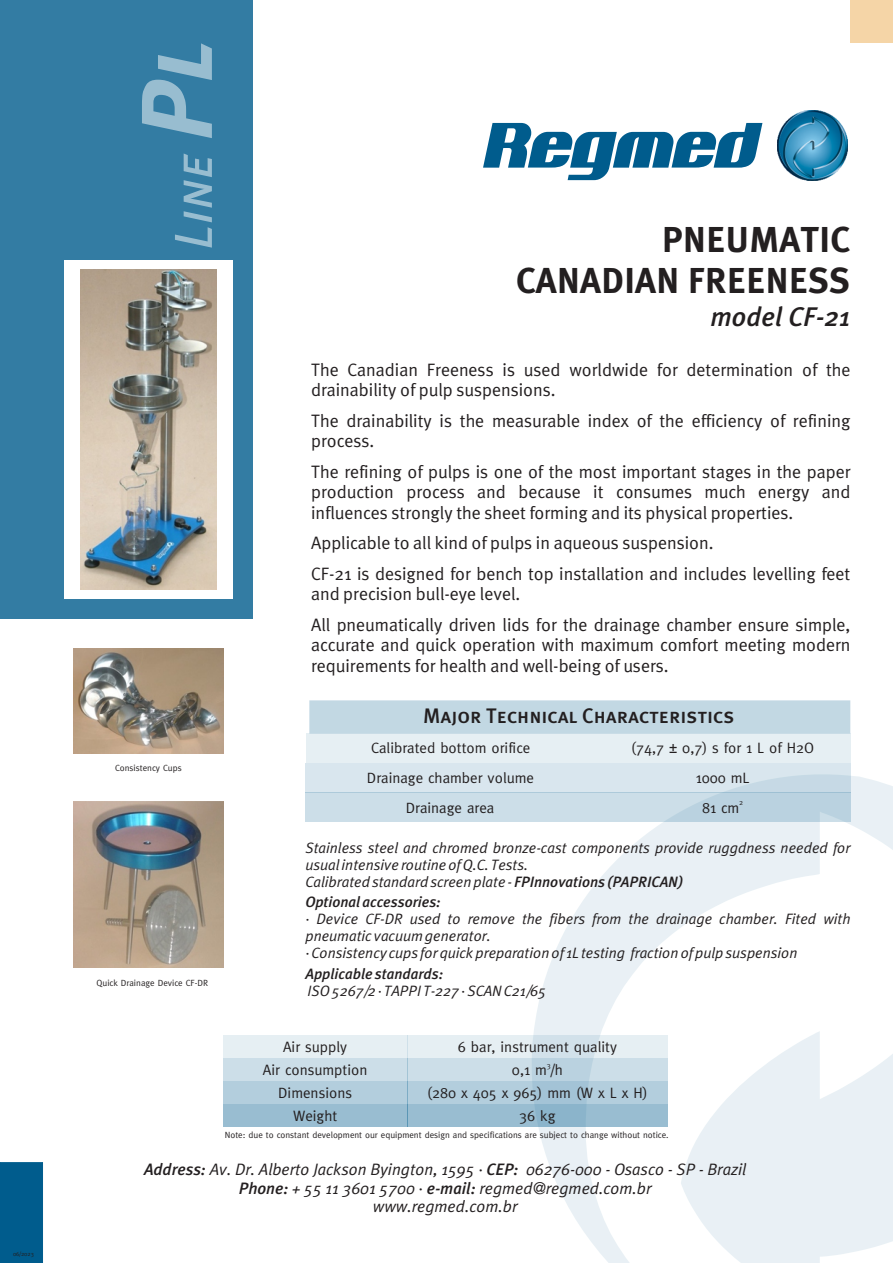
<style>
.page{position:relative;width:893px;height:1263px;background:#fff}
.page>*{position:absolute;margin:0;border:0;box-sizing:border-box;transform-origin:0 0}
.t1{font:italic 53.7px "Meta Plus Book Caps";color:rgb(255 255 255/.5)}
.t2{font:36px/41.2px "Meta Plus Bold Caps";color:#231f20;text-align:right}
.t3{font:italic 500 27px "Meta Plus";color:#231f20}
.t4{font:21px "Meta Plus Medium Caps";color:#231f20}
.t5{font:18px/20.4px "Meta";color:#231f20}
.t6{font:italic 16.5px/18.9px "Meta Plus Normal";color:#231f20;text-align:center}
.t7{font:italic 15px/17px "Meta Plus Normal";color:#231f20}
.t8{font:15px/29.7px "Meta";color:#231f20;text-align:center}
.t9{font:italic 500 15px "Meta Plus";color:#231f20}
.t10{font:9px "Meta";color:#231f20}
.t11{font:7.5px "Meta";color:#231f20}
.t12{font:6px "Meta";color:#231f20}
.s1{font-family:"Meta Plus Bold Caps";font-size:100.65px}
.s2{font-family:"Arial Narrow"}
.s3{font-family:"Meta Plus";font-weight:500}
</style>
<div class="page">
<div style="left:0;top:0;width:253px;height:619px;background:#337ca3"></div>
<div style="left:64px;top:260px;width:169px;height:339px;background:#fff"></div>
<svg style="left:533px;top:773px;width:360px;height:490px"></svg>
<svg style="left:483px;top:123px;width:279px;height:57px"></svg>
<img style="left:778px;top:110px;width:70px;height:70px">
<div style="left:306px;top:733px;width:273px;height:30px;background:#e6eff3"></div>
<div style="left:305px;top:763px;width:274px;height:29px;background:#d9e6ee"></div>
<div style="left:579px;top:763px;width:271px;height:29px;background:#005c8d;opacity:.15"></div>
<div style="left:305px;top:792px;width:274px;height:30px;background:#ccdee8"></div>
<div style="left:309px;top:700px;width:541px;height:33px;background:#c2d8e3"></div>
<div style="left:579px;top:733px;width:271px;height:30px;background:#e6eff3"></div>
<div style="left:579px;top:792px;width:271px;height:30px;background:#005c8d;opacity:.2"></div>
<div style="left:0;top:1162px;width:43px;height:101px;background:#005c8d"></div>
<div style="left:850px;top:0;width:43px;height:43px;background:#f5d5a7"></div>
<div style="left:223px;top:1058px;width:184px;height:23px;background:#ccdee8"></div>
<div style="left:223px;top:1081px;width:184px;height:23px;background:#b3cedd"></div>
<div style="left:407px;top:1058px;width:260px;height:23px;background:#005c8d;opacity:.2"></div>
<div style="left:407px;top:1081px;width:260px;height:23px;background:#005c8d;opacity:.3"></div>
<div style="left:223px;top:1035px;width:184px;height:23px;background:#e6eff3"></div>
<div style="left:407px;top:1035px;width:260px;height:23px;background:#005c8d;opacity:.1"></div>
<div style="left:223px;top:1104px;width:184px;height:23px;background:#99bdd1"></div>
<div style="left:407px;top:1104px;width:260px;height:23px;background:#005c8d;opacity:.4"></div>
<img style="left:80px;top:270px;width:136px;height:320px">
<img style="left:73px;top:648px;width:150px;height:105px">
<img style="left:73px;top:801px;width:151px;height:166px">
<p class="t12" style="left:13px;top:1250px;width:22px">06/2023</p>
<h1 class="t1" style="left:158px;top:250px;width:211px;rotate:-90deg">Line <span class="s1">Pl</span></h1>
<p class="t10" style="left:115px;top:763px;width:68px">Consistency Cups</p>
<p class="t10" style="left:97px;top:977px;width:113px">Quick Drainage Device CF-DR</p>
<h2 class="t2" style="left:516px;top:217px;width:335px">PNEUMATIC<br>CANADIAN FREENESS</h2>
<h3 class="t3" style="left:711px;top:299px;width:141px">model CF-21</h3>
<p class="t5" style="left:311px;top:359px;width:541px">The Canadian Freeness is used worldwide for determination of the drainability of pulp suspensions.</p>
<p class="t5" style="left:311px;top:410px;width:541px">The drainability is the measurable index of the efficiency of refining process.</p>
<p class="t5" style="left:311px;top:461px;width:541px;text-align:justify">The refining of pulps is one of the most important stages in the paper production process and because it consumes much energy and influences strongly the sheet forming and its physical properties.</p>
<p class="t5" style="left:311px;top:527px;width:541px;line-height:30.6px">Applicable to all kind of pulps in aqueous suspension.<br>CF-21 is designed for bench top installation and includes levelling feet</p>
<p class="t5" style="left:311px;top:578px;width:541px;line-height:30.6px">and precision bull-eye level.<br>All pneumatically driven lids for the drainage chamber ensure simple,</p>
<p class="t5" style="left:311px;top:634px;width:541px">accurate and quick operation with maximum comfort meeting modern requirements for health and well-being of users.</p>
<p class="t4" style="left:423px;top:702px;width:313px">Major Technical Characteristics</p>
<p class="t8" style="left:367px;top:733px;width:169px">Calibrated bottom orifice<br>Drainage chamber volume<br>Drainage area</p>
<p class="t8" style="left:631px;top:733px;width:184px">(74,7 <span class="s2">±</span> 0,7) s for 1 L of H2O</p>
<p class="t8" style="left:696px;top:763px;width:55px">1000 mL</p>
<p class="t11" style="left:739px;top:798px;width:6px">2</p>
<p class="t8" style="left:702px;top:792px;width:39px">81 cm</p>
<p class="t7" style="left:305px;top:838px;width:547px">Stainless steel and chromed bronze-cast components provide ruggdness needed for usual intensive routine of Q.C. Tests.<br>Calibrated standard screen plate - <span class="s3">FPInnovations (PAPRICAN)</span></p>
<p class="t9" style="left:305px;top:892px;width:137px">Optional accessories:</p>
<p class="t7" style="left:305px;top:910px;width:547px">∙ Device CF-DR used to remove the fibers from the drainage chamber. Fited with pneumatic vacuum generator.<br>∙ Consistency cups for quick preparation of 1L testing fraction of pulp suspension</p>
<p class="t9" style="left:305px;top:964px;width:139px">Applicable standards:</p>
<p class="t7" style="left:307px;top:981px;width:240px">ISO 5267/2 ∙ TAPPI T-227 ∙ SCAN C21/65</p>
<p class="t8" style="left:283px;top:1032px;width:66px">Air supply</p>
<p class="t8" style="left:458px;top:1032px;width:161px">6 bar, instrument quality</p>
<p class="t11" style="left:547px;top:1060px;width:6px">3</p>
<p class="t8" style="left:427px;top:1058px;width:222px;line-height:23px">0,1 m /h<br>(280 x 405 x 965) mm (W x L x H)</p>
<p class="t8" style="left:263px;top:1058px;width:106px;line-height:23px">Air consumption<br>Dimensions</p>
<p class="t8" style="left:293px;top:1101px;width:46px">Weight</p>
<p class="t8" style="left:519px;top:1101px;width:38px">36 kg</p>
<p class="t10" style="left:225px;top:1129px;width:445px">Note: due to constant development our equipment design and specifications are subject to change without notice.</p>
<p class="t6" style="left:144px;top:1158px;width:604px"><span class="s3">Address:</span> Av. Dr. Alberto Jackson Byington, 1595 ∙ <span class="s3">CEP:</span> 06276-000 - Osasco - SP - Brazil<br><span class="s3">Phone:</span> + 55 11 3601 5700 ∙ <span class="s3">e-mail:</span> regmed@regmed.com.br<br>www.regmed.com.br</p>
</div>
